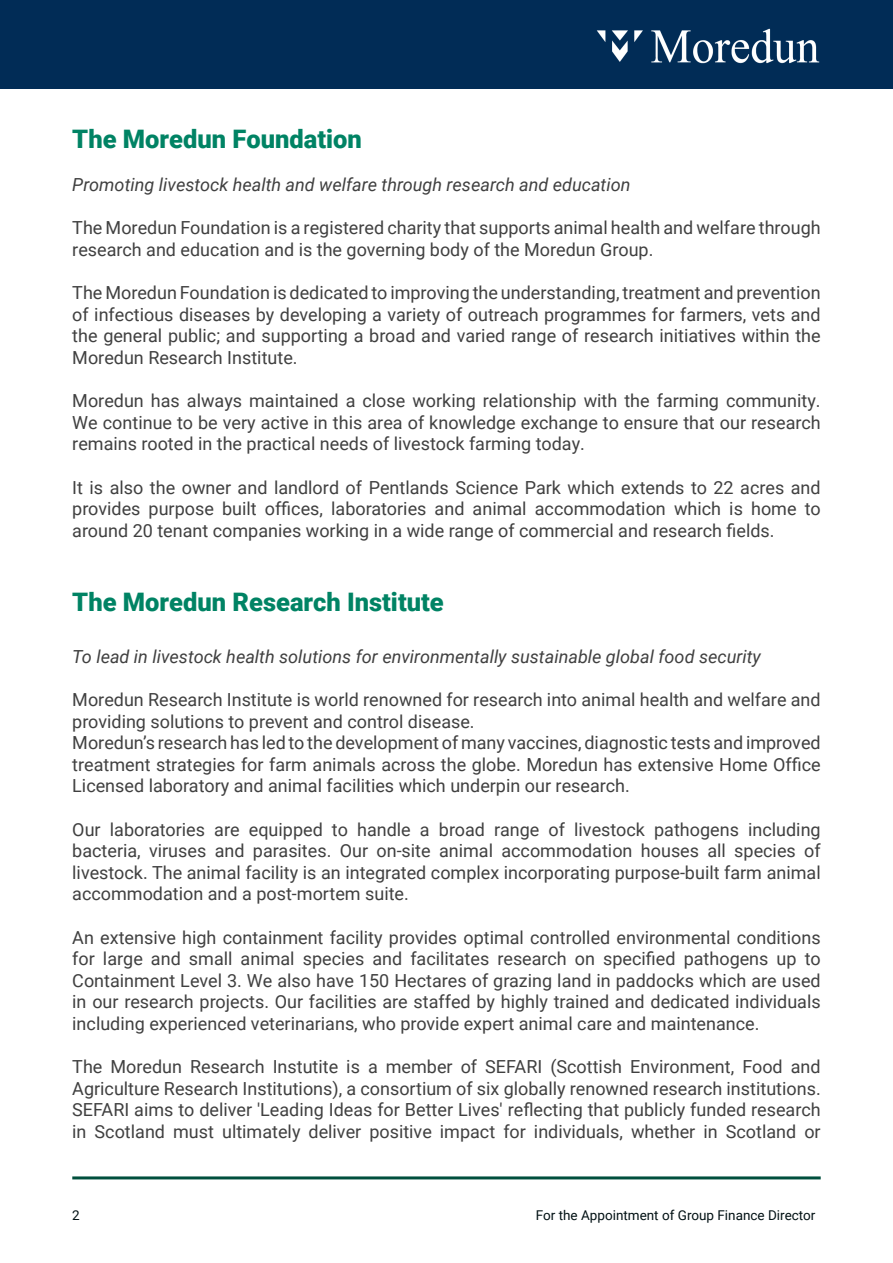
<style>
.page{position:relative;width:893px;height:1263px;background:#fff}
.page>*{position:absolute;margin:0;border:0;box-sizing:border-box;transform-origin:0 0}
.t1{font:900 25.5px "Roboto";color:#008364}
.t2{font:18px/21.6px "Roboto";color:#404040;text-align:justify}
.t3{font:italic 18px "Roboto";color:#404040}
.t4{font:13.5px "Roboto";color:#021114}
</style>
<div class="page">
<div style="left:0;top:0;width:893px;height:89px;background:#012c56"></div>
<img style="left:596px;top:28px;width:224px;height:36px">
<hr style="left:72px;top:1176px;width:749px;height:3px;background:#014f3d">
<p class="t1" style="left:72px;top:121px;width:291px">The Moredun Foundation</p>
<p class="t3" style="left:72px;top:172px;width:560px">Promoting livestock health and welfare through research and education</p>
<p class="t2" style="left:72px;top:216px;width:750px">The Moredun Foundation is a registered charity that supports animal health and welfare through research and education and is the governing body of the Moredun Group.</p>
<p class="t2" style="left:72px;top:281px;width:750px">The Moredun Foundation is dedicated to improving the understanding, treatment and prevention of infectious diseases by developing a variety of outreach programmes for farmers, vets and the general public; and supporting a broad and varied range of research initiatives within the Moredun Research Institute.</p>
<p class="t2" style="left:72px;top:389px;width:750px">Moredun has always maintained a close working relationship with the farming community.<br>We continue to be very active in this area of knowledge exchange to ensure that our research remains rooted in the practical needs of livestock farming today.</p>
<p class="t2" style="left:72px;top:476px;width:750px">It is also the owner and landlord of Pentlands Science Park which extends to 22 acres and provides purpose built offices, laboratories and animal accommodation which is home to around 20 tenant companies working in a wide range of commercial and research fields.</p>
<p class="t1" style="left:72px;top:584px;width:373px">The Moredun Research Institute</p>
<p class="t3" style="left:72px;top:644px;width:690px">To lead in livestock health solutions for environmentally sustainable global food security</p>
<p class="t2" style="left:72px;top:688px;width:750px">Moredun Research Institute is world renowned for research into animal health and welfare and providing solutions to prevent and control disease.</p>
<p class="t2" style="left:72px;top:731px;width:750px">Moredun’s research has led to the development of many vaccines, diagnostic tests and improved treatment strategies for farm animals across the globe. Moredun has extensive Home Office Licensed laboratory and animal facilities which underpin our research.</p>
<p class="t2" style="left:72px;top:818px;width:750px">Our laboratories are equipped to handle a broad range of livestock pathogens including bacteria, viruses and parasites. Our on-site animal accommodation houses all species of livestock. The animal facility is an integrated complex incorporating purpose-built farm animal accommodation and a post-mortem suite.</p>
<p class="t2" style="left:72px;top:926px;width:750px">An extensive high containment facility provides optimal controlled environmental conditions for large and small animal species and facilitates research on specified pathogens up to Containment Level 3. We also have 150 Hectares of grazing land in paddocks which are used in our research projects. Our facilities are staffed by highly trained and dedicated individuals including experienced veterinarians, who provide expert animal care and maintenance.</p>
<p class="t2" style="left:72px;top:1055px;width:750px">The Moredun Research Instutite is a member of SEFARI (Scottish Environment, Food and Agriculture Research Institutions), a consortium of six globally renowned research institutions.<br>SEFARI aims to deliver 'Leading Ideas for Better Lives' reflecting that publicly funded research in Scotland must ultimately deliver positive impact for individuals, whether in Scotland or</p>
<p class="t4" style="left:72px;top:1205px;width:9px">2</p>
<p class="t4" style="left:536px;top:1205px;width:281px">For the Appointment of Group Finance Director</p>
</div>
